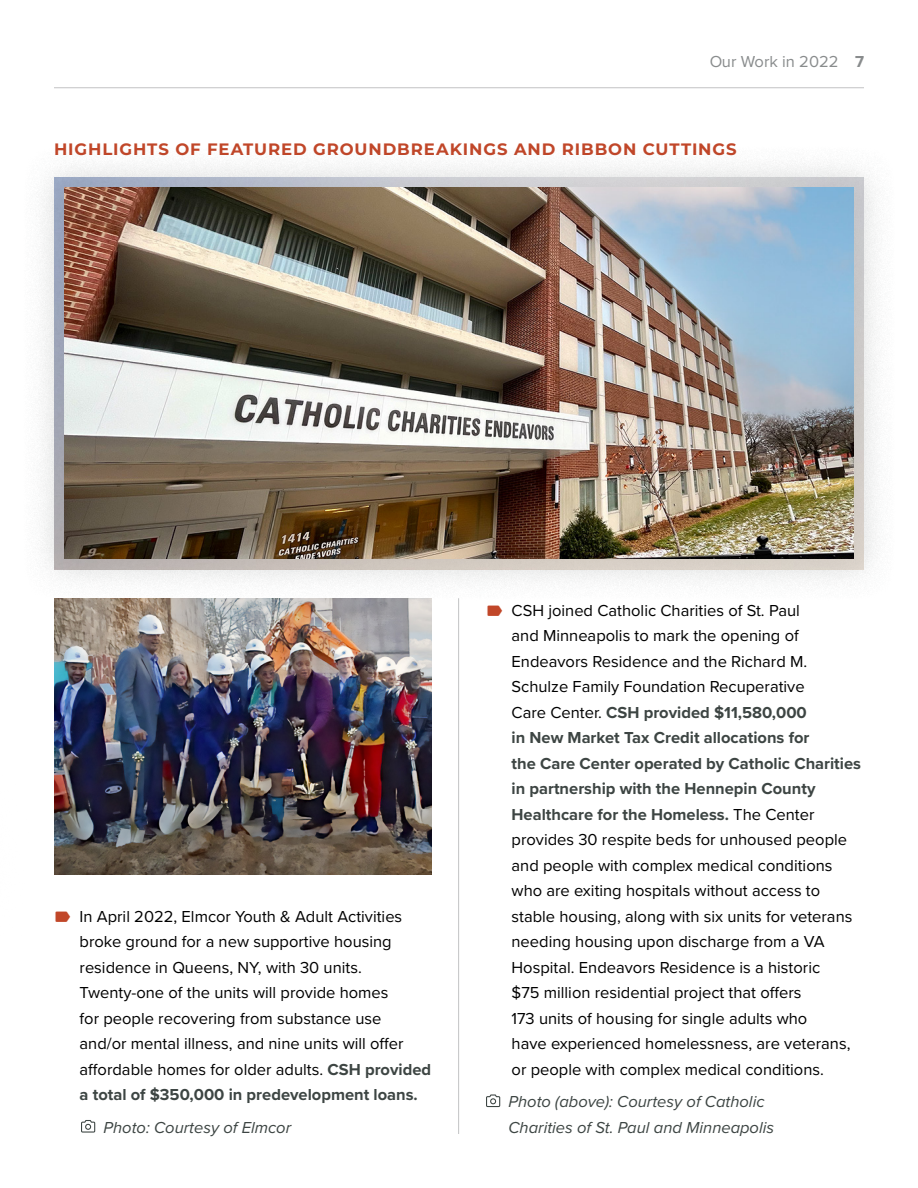
<style>
.page{position:relative;width:918px;height:1188px;background:#fff}
.page>*{position:absolute;margin:0;border:0;box-sizing:border-box;transform-origin:0 0}
.t1{font:16.5px/25.5px "Proxima Nova";color:#000}
.t2{font:italic 16.5px/25.5px "Proxima Nova";color:#3d4543}
.H4___Section_Sub-Header{font:700 16.5px "Montserrat";letter-spacing:.055em;color:#c14729}
.t3{font:16.5px "Proxima Nova";color:#898c8d}
.s1{font-weight:700}
.s2{font-weight:700;color:#3d4543}
</style>
<div class="page">
<hr style="left:0;top:983px;width:1px;height:65px;background:#101820">
<div style="left:0;top:709px;width:39px;height:308px;background:#fff"></div>
<svg style="left:81px;top:1120px;width:14px;height:13px"></svg>
<svg style="left:486px;top:1094px;width:14px;height:13px"></svg>
<div style="left:21px;top:144px;width:876px;height:458px;background:#f9f9f9"></div>
<img style="left:54px;top:177px;width:810px;height:392px">
<img style="left:64px;top:188px;width:790px;height:371px">
<img style="left:54px;top:598px;width:378px;height:277px">
<hr style="left:458px;top:598px;width:1px;height:536px;background:#c2c3c4">
<hr style="left:54px;top:87px;width:810px;height:1px;background:#c2c3c4">
<p class="t3" style="left:709px;top:49px;width:156px">Our Work in 2022 <span class="s1">7</span></p>
<h4 class="H4___Section_Sub-Header" style="left:54px;top:138px;width:684px">HIGHLIGHTS OF FEATURED GROUNDBREAKINGS AND RIBBON CUTTINGS</h4>
<p class="t1" style="left:80px;top:903px;width:353px">In April 2022, Elmcor Youth &amp; Adult Activities broke ground for a new supportive housing residence in Queens, NY, with 30 units.<br>Twenty-one of the units will provide homes<br>for people recovering from substance use and/or mental illness, and nine units will offer affordable homes for older adults. <span class="s2">CSH provided a total of $350,000 in predevelopment loans.</span></p>
<p class="t2" style="left:104px;top:1114px;width:189px">Photo: Courtesy of Elmcor</p>
<p class="t1" style="left:512px;top:597px;width:351px">CSH joined Catholic Charities of St. Paul<br>and Minneapolis to mark the opening of Endeavors Residence and the Richard M.<br>Schulze Family Foundation Recuperative<br>Care Center. <span class="s2">CSH provided $11,580,000<br>in New Market Tax Credit allocations for<br>the Care Center operated by Catholic Charities in partnership with the Hennepin County Healthcare for the Homeless.</span> The Center provides 30 respite beds for unhoused people and people with complex medical conditions who are exiting hospitals without access to stable housing, along with six units for veterans needing housing upon discharge from a VA Hospital. Endeavors Residence is a historic<br>$75 million residential project that offers<br>173 units of housing for single adults who<br>have experienced homelessness, are veterans, or people with complex medical conditions.</p>
<p class="t2" style="left:509px;top:1088px;width:267px">Photo (above): Courtesy of Catholic<br>Charities of St. Paul and Minneapolis</p>
</div>
